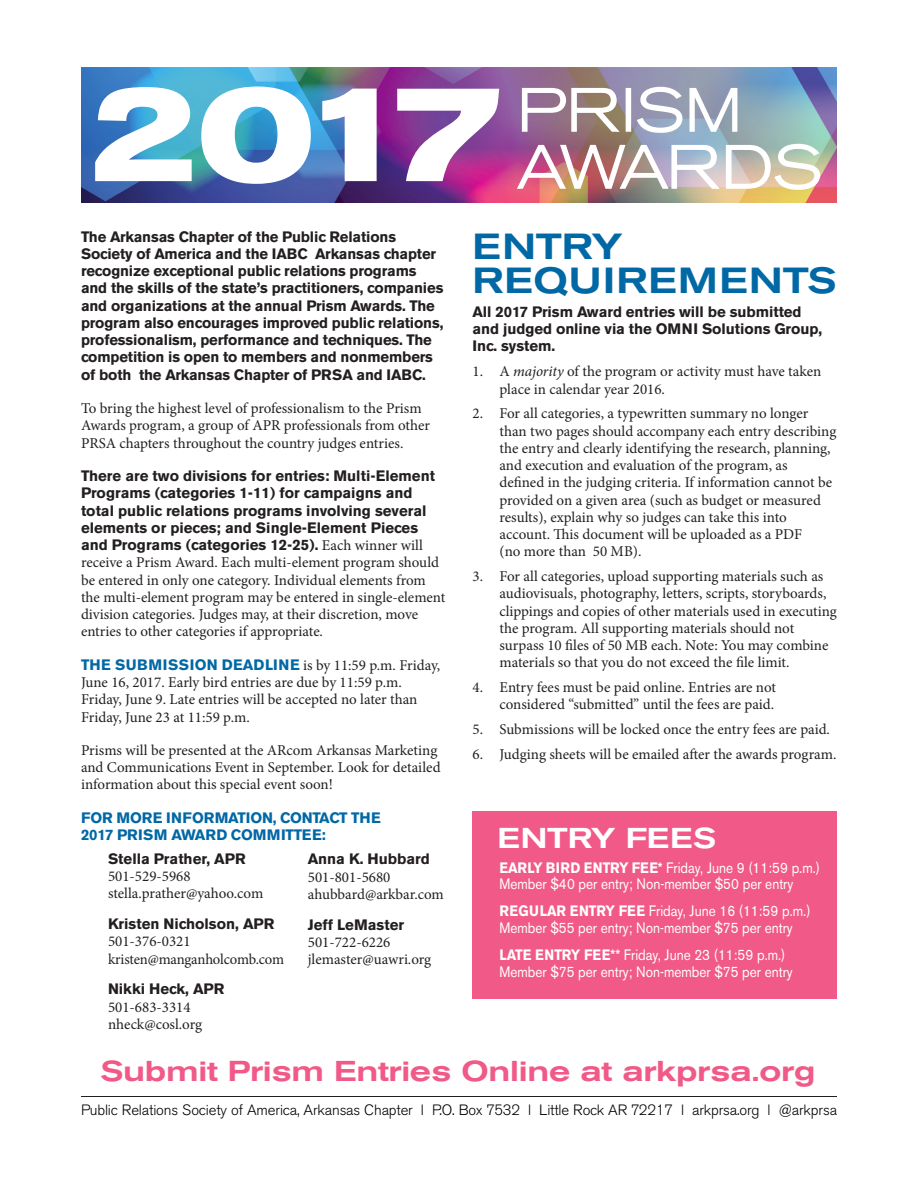
<style>
.page{position:relative;width:918px;height:1188px;background:#fff}
.page>*{position:absolute;margin:0;border:0;box-sizing:border-box;transform-origin:0 0}
.t1{font:700 expanded 136.5px "Akzidenz Grotesk BE";color:#fff}
.t2{font:300 expanded 60px/57px "Akzidenz Grotesk BE";letter-spacing:.01em;color:#fff}
.t3{font:500 expanded 36px/34.5px "Akzidenz Grotesk BE";letter-spacing:.035em;color:#0068a5}
.t4{font:500 expanded 28.5px "Akzidenz Grotesk BE";letter-spacing:-.01em;color:#f05988}
.t5{font:500 expanded 28.5px "Akzidenz Grotesk BE";letter-spacing:.01em;color:#fff}
.t6{font:15px/17.2px "Minion Pro";color:#231f20}
.t7{font:700 15px/17.2px "Akzidenz Grotesk BE";letter-spacing:-.01em;color:#231f20}
.t8{font:15px/16.5px "Akzidenz Grotesk BE";color:#fff;scale:.9 1}
.t9{font:700 15px/17.2px "Akzidenz Grotesk BE";color:#0068a5}
.t10{font:700 15px "Akzidenz Grotesk BE";letter-spacing:.04em;color:#0068a5}
.t11{font:300 14.85px "Akzidenz Grotesk BE";letter-spacing:-.01em;color:#000}
.s1{font-family:"Minion Pro";font-weight:400}
.s2{font-family:"Minion Pro";font-weight:400;color:#231f20}
.s3{font-style:italic}
.s4{font-weight:700}
</style>
<div class="page">
<img style="left:81px;top:68px;width:756px;height:134px">
<hr style="left:81px;top:1096px;width:756px;height:1px;background:#231f20">
<svg style="left:521px;top:87px;width:100px;height:46px;background:#a58c95"></svg>
<div style="left:626px;top:88px;width:5px;height:44px;border:2px solid #fff"></div>
<svg style="left:636px;top:86px;width:47px;height:48px;background:#a8adc3"></svg>
<svg style="left:689px;top:84px;width:49px;height:49px;background:#a7b2c3"></svg>
<img style="left:516px;top:143px;width:305px;height:48px">
<div style="left:472px;top:811px;width:365px;height:188px;background:#f05988"></div>
<h1 class="t1" style="left:85px;top:50px;width:421px">2017</h1>
<h2 class="t2" style="left:518px;top:82px;width:306px">PRISM<br>AWARDS</h2>
<p class="t7" style="left:81px;top:228px;width:364px">The Arkansas Chapter of the Public Relations Society of America and the IABC Arkansas chapter recognize exceptional public relations programs and the skills of the state’s practitioners, companies and organizations at the annual Prism Awards. The program also encourages improved public relations, professionalism, performance and techniques. The competition is open to members and nonmembers of both the Arkansas Chapter of PRSA and IABC.</p>
<p class="t6" style="left:81px;top:400px;width:351px">To bring the highest level of professionalism to the Prism<br>Awards program, a group of APR professionals from other<br>PRSA chapters throughout the country judges entries.</p>
<p class="t7" style="left:81px;top:467px;width:356px">There are two divisions for entries: Multi-Element Programs (categories 1-11) for campaigns and total public relations programs involving several elements or pieces; and Single-Element Pieces and Programs (categories 12-25). <span class="s1">Each winner will</span></p>
<p class="t6" style="left:81px;top:554px;width:366px">receive a Prism Award. Each multi-element program should be entered in only one category. Individual elements from the multi-element program may be entered in single-element division categories. Judges may, at their discretion, move entries to other categories if appropriate.</p>
<p class="t10" style="left:81px;top:656px;width:361px">THE SUBMISSION DEADLINE <span class="s2">is by 11:59 p.m. Friday,</span></p>
<p class="t6" style="left:81px;top:674px;width:338px">June 16, 2017. Early bird entries are due by 11:59 p.m.<br>Friday, June 9. Late entries will be accepted no later than<br>Friday, June 23 at 11:59 p.m.</p>
<p class="t6" style="left:81px;top:742px;width:361px">Prisms will be presented at the ARcom Arkansas Marketing and Communications Event in September. Look for detailed information about this special event soon!</p>
<p class="t9" style="left:81px;top:809px;width:301px">FOR MORE INFORMATION, CONTACT THE<br>2017 PRISM AWARD COMMITTEE:</p>
<p class="t7" style="left:108px;top:850px;width:139px">Stella Prather, APR</p>
<p class="t6" style="left:108px;top:868px;width:157px">501-529-5968 stella.prather@yahoo.com</p>
<p class="t7" style="left:108px;top:915px;width:168px">Kristen Nicholson, APR</p>
<p class="t6" style="left:108px;top:933px;width:178px">501-376-0321 kristen@manganholcomb.com</p>
<p class="t7" style="left:108px;top:981px;width:118px">Nikki Heck, APR</p>
<p class="t6" style="left:108px;top:998px;width:96px">501-683-3314 nheck@cosl.org</p>
<p class="t7" style="left:308px;top:851px;width:124px">Anna K. Hubbard</p>
<p class="t6" style="left:308px;top:868px;width:138px">501-801-5680 ahubbard@arkbar.com</p>
<p class="t7" style="left:308px;top:916px;width:98px">Jeff LeMaster</p>
<p class="t6" style="left:308px;top:934px;width:125px">501-722-6226 jlemaster@uawri.org</p>
<h3 class="t3" style="left:472px;top:229px;width:366px">ENTRY<br>REQUIREMENTS</h3>
<p class="t7" style="left:472px;top:303px;width:351px">All 2017 Prism Award entries will be submitted and judged online via the OMNI Solutions Group,<br>Inc. system.</p>
<p class="t6" style="left:500px;top:363px;width:324px;text-indent:-27px">1. A <span class="s3">majority</span> of the program or activity must have taken place in calendar year 2016.</p>
<p class="t6" style="left:500px;top:405px;width:338px;text-indent:-27px">2. For all categories, a typewritten summary no longer than two pages should accompany each entry describing the entry and clearly identifying the research, planning, and execution and evaluation of the program, as<br>defined in the judging criteria. If information cannot be provided on a given area (such as budget or measured results), explain why so judges can take this into account. This document will be uploaded as a PDF<br>(no more than 50 MB).</p>
<p class="t6" style="left:500px;top:568px;width:339px;text-indent:-27px">3. For all categories, upload supporting materials such as audiovisuals, photography, letters, scripts, storyboards, clippings and copies of other materials used in executing the program. All supporting materials should not surpass 10 files of 50 MB each. Note: You may combine materials so that you do not exceed the file limit.</p>
<p class="t6" style="left:472px;top:679px;width:305px;text-align:right">4. Entry fees must be paid online. Entries are not considered “submitted” until the fees are paid.</p>
<p class="t6" style="left:472px;top:721px;width:359px">5. Submissions will be locked once the entry fees are paid.</p>
<p class="t6" style="left:472px;top:746px;width:365px">6. Judging sheets will be emailed after the awards program.</p>
<h3 class="t5" style="left:497px;top:821px;width:220px">ENTRY FEES</h3>
<p class="t8" style="left:500px;top:859px;width:358px"><span class="s4">EARLY BIRD ENTRY FEE*</span> Friday, June 9 (11:59 p.m.)<br>Member $40 per entry; Non-member $50 per entry</p>
<p class="t8" style="left:500px;top:903px;width:347px"><span class="s4">REGULAR ENTRY FEE</span> Friday, June 16 (11:59 p.m.)<br>Member $55 per entry; Non-member $75 per entry</p>
<p class="t8" style="left:500px;top:947px;width:327px"><span class="s4">LATE ENTRY FEE**</span> Friday, June 23 (11:59 p.m.)<br>Member $75 per entry; Non-member $75 per entry</p>
<h3 class="t4" style="left:100px;top:1054px;width:717px">Submit Prism Entries Online at arkprsa.org</h3>
<p class="t11" style="left:81px;top:1101px;width:758px">Public Relations Society of America, Arkansas Chapter l P.O. Box 7532 l Little Rock AR 72217 l arkprsa.org l @arkprsa</p>
</div>
